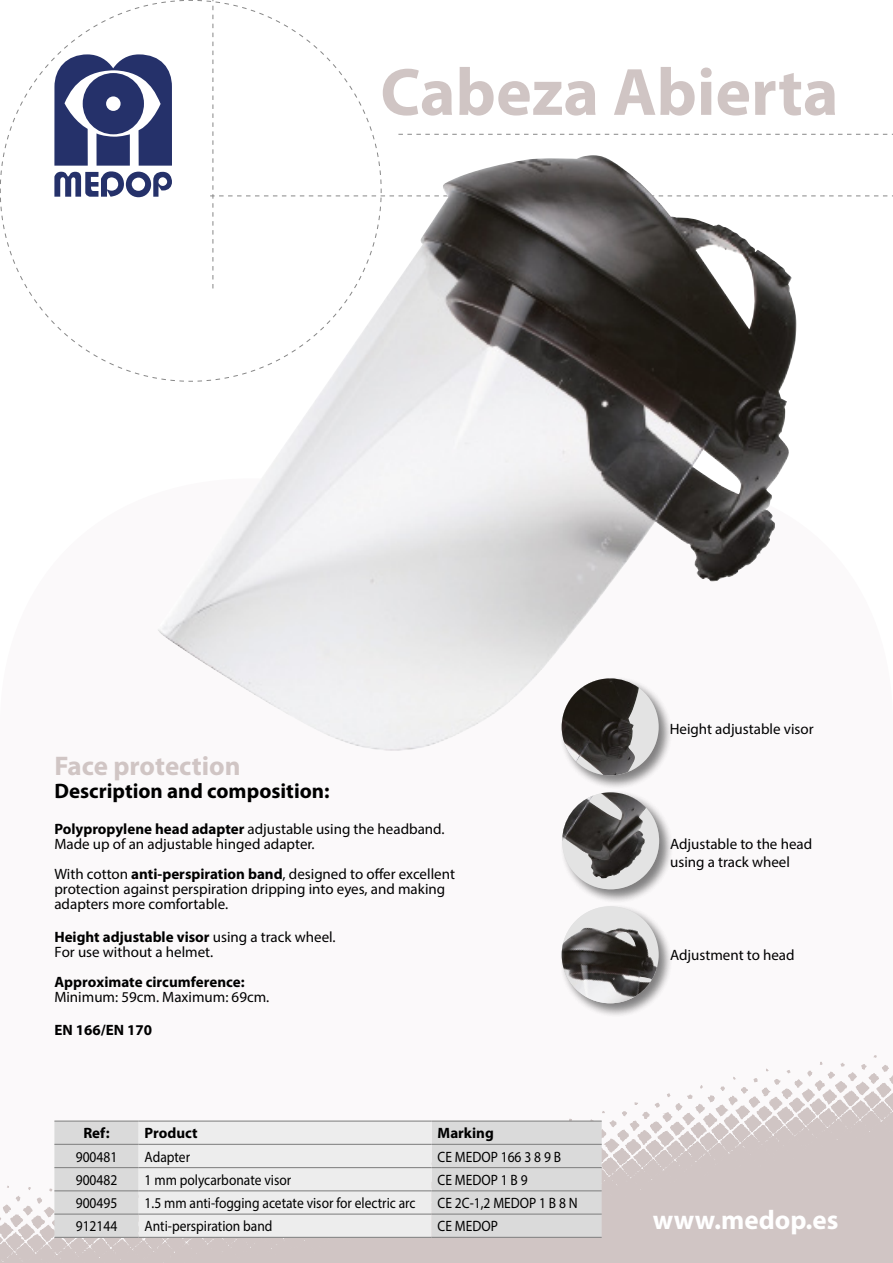
<style>
.page{position:relative;width:893px;height:1263px;background:#fff}
.page>*{position:absolute;margin:0;border:0;box-sizing:border-box;transform-origin:0 0}
.t1{font:700 67.5px "Myriad Pro";color:#d0c5c4}
.t2{font:700 27px "Myriad Pro";color:#d0c5c4}
.t3{font:700 27px "Myriad Pro";color:#fff}
.t4{font:700 21px "Myriad Pro";color:#000}
.t5{font:15px/14.9px "Myriad Pro";color:#000}
.t6{font:15px "Myriad Pro";color:#000;scale:.9 1}
.t7{font:700 15px "Myriad Pro";color:#000}
.s1{font-weight:700}
</style>
<div class="page">
<svg style="left:197px;top:0;width:696px;height:332px"></svg>
<svg style="left:0;top:0;width:184px;height:379px"></svg>
<div style="left:83px;top:73px;width:61px;height:61px;background:#25316a;border-radius:50%"></div>
<div style="left:106px;top:96px;width:15px;height:15px;background:#fff;border-radius:50%"></div>
<svg style="left:0;top:1055px;width:893px;height:208px"></svg>
<hr style="left:54px;top:1120px;width:85px;height:2px;background:#878787">
<hr style="left:139px;top:1120px;width:293px;height:2px;background:#878787">
<hr style="left:432px;top:1120px;width:170px;height:2px;background:#878787">
<hr style="left:54px;top:1144px;width:85px;height:1px;background:#878787">
<hr style="left:139px;top:1144px;width:293px;height:1px;background:#878787">
<hr style="left:432px;top:1144px;width:170px;height:1px;background:#878787">
<hr style="left:54px;top:1167px;width:85px;height:1px;background:#878787">
<hr style="left:139px;top:1167px;width:293px;height:1px;background:#878787">
<hr style="left:432px;top:1167px;width:170px;height:1px;background:#878787">
<hr style="left:54px;top:1190px;width:85px;height:1px;background:#878787">
<hr style="left:139px;top:1190px;width:293px;height:1px;background:#878787">
<hr style="left:432px;top:1190px;width:170px;height:1px;background:#878787">
<hr style="left:54px;top:1213px;width:85px;height:2px;background:#878787">
<hr style="left:139px;top:1213px;width:293px;height:2px;background:#878787">
<hr style="left:432px;top:1213px;width:170px;height:2px;background:#878787">
<hr style="left:54px;top:1237px;width:85px;height:1px;background:#878787">
<hr style="left:139px;top:1237px;width:293px;height:1px;background:#878787">
<hr style="left:432px;top:1237px;width:170px;height:1px;background:#878787">
<img style="left:157px;top:155px;width:639px;height:596px">
<div style="left:559px;top:676px;width:114px;height:114px;background:#000;opacity:.29"></div>
<div style="left:562px;top:678px;width:97px;height:97px;background:#e3e3e3;border-radius:50%"></div>
<img style="left:562px;top:678px;width:77px;height:97px">
<div style="left:559px;top:790px;width:114px;height:114px;background:#000;opacity:.29"></div>
<div style="left:562px;top:792px;width:97px;height:97px;background:#e3e3e3;border-radius:50%"></div>
<img style="left:562px;top:792px;width:84px;height:87px">
<div style="left:559px;top:904px;width:114px;height:114px;background:#000;opacity:.29"></div>
<div style="left:562px;top:906px;width:97px;height:97px;background:#e3e3e3;border-radius:50%"></div>
<img style="left:562px;top:927px;width:95px;height:76px">
<h1 class="t1" style="left:380px;top:48px;width:460px">Cabeza Abierta</h1>
<h2 class="t2" style="left:54px;top:749px;width:188px">Face protection</h2>
<h3 class="t4" style="left:54px;top:777px;width:277px">Description and composition:</h3>
<p class="t5" style="left:54px;top:821px;width:392px"><span class="s1">Polypropylene head adapter</span> adjustable using the headband.<br>Made up of an adjustable hinged adapter.</p>
<p class="t5" style="left:54px;top:866px;width:402px">With cotton <span class="s1">anti-perspiration band</span>, designed to offer excellent protection against perspiration dripping into eyes, and making adapters more comfortable.</p>
<p class="t5" style="left:54px;top:929px;width:283px"><span class="s1">Height adjustable visor</span> using a track wheel.<br>For use without a helmet.</p>
<p class="t7" style="left:54px;top:972px;width:192px">Approximate circumference:</p>
<p class="t5" style="left:54px;top:989px;width:216px">Minimum: 59cm. Maximum: 69cm.</p>
<p class="t7" style="left:54px;top:1020px;width:99px">EN 166/EN 170</p>
<p class="t7" style="left:83px;top:1123px;width:28px">Ref:</p>
<p class="t7" style="left:145px;top:1123px;width:55px">Product</p>
<p class="t7" style="left:438px;top:1123px;width:58px">Marking</p>
<p class="t6" style="left:76px;top:1147px;width:48px">900481</p>
<p class="t6" style="left:145px;top:1147px;width:52px">Adapter</p>
<p class="t6" style="left:438px;top:1147px;width:139px">CE MEDOP 166 3 8 9 B</p>
<p class="t6" style="left:76px;top:1170px;width:48px">900482</p>
<p class="t6" style="left:145px;top:1170px;width:164px">1 mm polycarbonate visor</p>
<p class="t6" style="left:438px;top:1170px;width:102px">CE MEDOP 1 B 9</p>
<p class="t6" style="left:76px;top:1194px;width:48px">900495</p>
<p class="t6" style="left:145px;top:1194px;width:303px">1.5 mm anti-fogging acetate visor for electric arc</p>
<p class="t6" style="left:438px;top:1194px;width:157px">CE 2C-1,2 MEDOP 1 B 8 N</p>
<p class="t6" style="left:76px;top:1217px;width:48px">912144</p>
<p class="t6" style="left:145px;top:1217px;width:144px">Anti-perspiration band</p>
<p class="t6" style="left:438px;top:1217px;width:69px">CE MEDOP</p>
<p class="t5" style="left:670px;top:721px;width:145px">Height adjustable visor</p>
<p class="t5" style="left:670px;top:835px;width:144px;line-height:18px">Adjustable to the head using a track wheel</p>
<p class="t5" style="left:670px;top:947px;width:126px">Adjustment to head</p>
<h2 class="t3" style="left:653px;top:1202px;width:187px">www.medop.es</h2>
</div>
